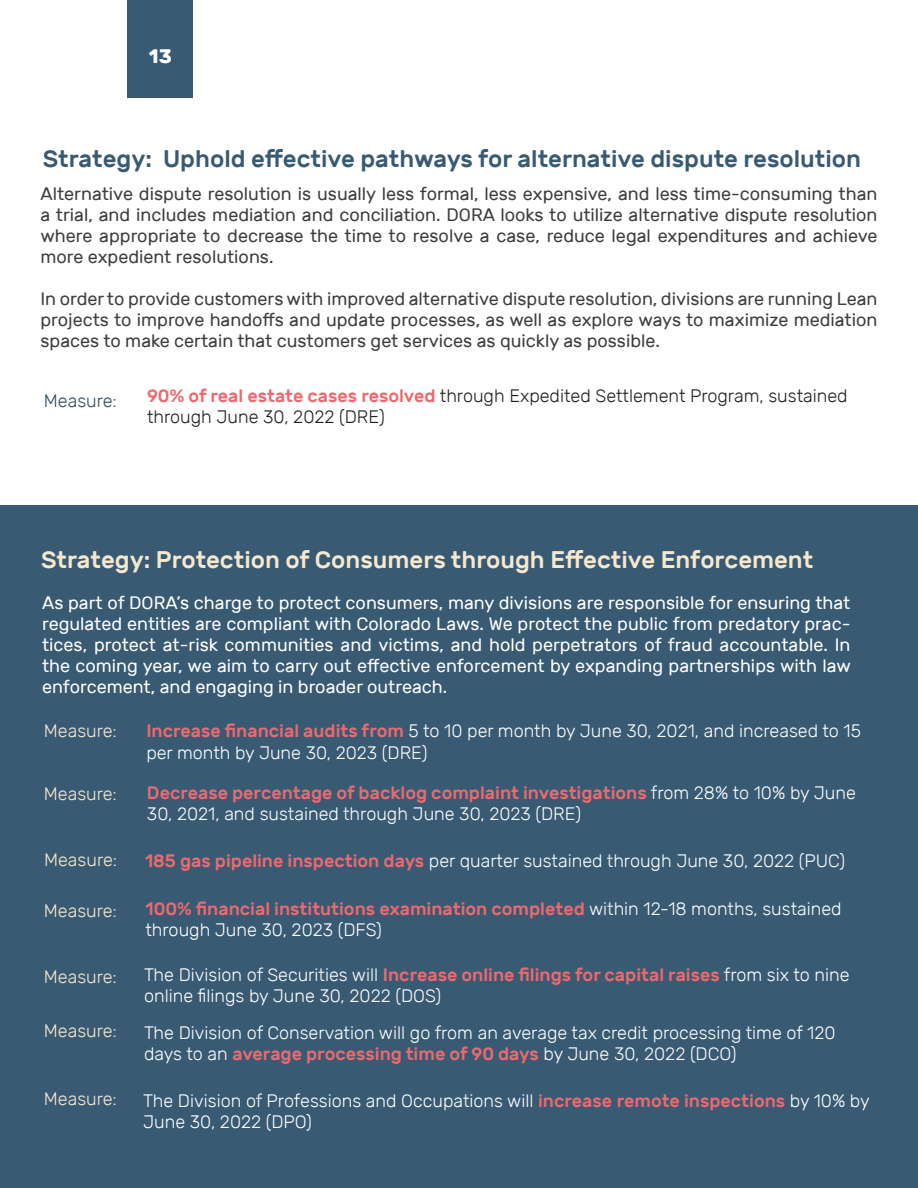
<style>
.page{position:relative;width:918px;height:1188px;background:#fff}
.page>*{position:absolute;margin:0;border:0;box-sizing:border-box;transform-origin:0 0}
.t1{font:500 24px "Rubik";color:#385a73}
.t2{font:500 24px "Rubik";color:#f6e8ce}
.t3{font:700 19.5px "Rubik";color:#fff}
.t4{font:300 18px/21px "Rubik";color:#fff}
.t5{font:18px/21px "Rubik";color:#3e3e3f;text-align:justify}
.t6{font:18px/21px "Rubik";color:#fff;text-align:justify}
.t7{font:300 18px/21px "Rubik";color:#231f20}
.Heading__1{font:300 18px "Rubik";color:#f6e8ce}
.Heading__1-2{font:300 18px "Rubik";color:#324d5e}
.s1{font-weight:500;color:#ed696f}
</style>
<div class="page">
<div style="left:0;top:506px;width:918px;height:682px;background:#385a73"></div>
<div style="left:128px;top:0;width:65px;height:97px;background:#385a73"></div>
<p class="t3" style="left:149px;top:44px;width:24px">13</p>
<p class="t1" style="left:43px;top:145px;width:820px">Strategy: Uphold effective pathways for alternative dispute resolution</p>
<p class="t5" style="left:40px;top:184px;width:839px">Alternative dispute resolution is usually less formal, less expensive, and less time-consuming than a trial, and includes mediation and conciliation. DORA looks to utilize alternative dispute resolution where appropriate to decrease the time to resolve a case, reduce legal expenditures and achieve more expedient resolutions.</p>
<p class="t5" style="left:40px;top:289px;width:838px">In order to provide customers with improved alternative dispute resolution, divisions are running Lean projects to improve handoffs and update processes, as well as explore ways to maximize mediation spaces to make certain that customers get services as quickly as possible.</p>
<p class="t7" style="left:147px;top:386px;width:702px"><span class="s1">90% of real estate cases resolved</span> through Expedited Settlement Program, sustained through June 30, 2022 (DRE)</p>
<p class="Heading__1-2" style="left:44px;top:391px;width:75px">Measure:</p>
<p class="t2" style="left:41px;top:546px;width:774px">Strategy: Protection of Consumers through Effective Enforcement</p>
<p class="t6" style="left:42px;top:593px;width:810px">As part of DORA’s charge to protect consumers, many divisions are responsible for ensuring that regulated entities are compliant with Colorado Laws. We protect the public from predatory prac&shy;tices, protect at-risk communities and victims, and hold perpetrators of fraud accountable. In the coming year, we aim to carry out effective enforcement by expanding partnerships with law enforcement, and engaging in broader outreach.</p>
<p class="t4" style="left:146px;top:720px;width:716px;line-height:21.6px"><span class="s1">Increase financial audits from</span> 5 to 10 per month by June 30, 2021, and increased to 15 per month by June 30, 2023 (DRE)</p>
<p class="Heading__1" style="left:44px;top:721px;width:75px">Measure:</p>
<p class="Heading__1" style="left:44px;top:784px;width:75px">Measure:</p>
<p class="Heading__1" style="left:44px;top:850px;width:75px">Measure:</p>
<p class="t4" style="left:147px;top:782px;width:710px;line-height:21.6px"><span class="s1">Decrease percentage of backlog complaint investigations</span> from 28% to 10% by June<br>30, 2021, and sustained through June 30, 2023 (DRE)</p>
<p class="t4" style="left:145px;top:851px;width:702px"><span class="s1">185 gas pipeline inspection days</span> per quarter sustained through June 30, 2022 (PUC)</p>
<p class="Heading__1" style="left:44px;top:901px;width:75px">Measure:</p>
<p class="t4" style="left:146px;top:899px;width:698px"><span class="s1">100% financial institutions examination completed</span> within 12-18 months, sustained through June 30, 2023 (DFS)</p>
<p class="Heading__1" style="left:44px;top:966px;width:75px">Measure:</p>
<p class="t4" style="left:144px;top:965px;width:707px">The Division of Securities will <span class="s1">Increase online filings for capital raises</span> from six to nine online filings by June 30, 2022 (DOS)</p>
<p class="Heading__1" style="left:44px;top:1021px;width:75px">Measure:</p>
<p class="t4" style="left:144px;top:1022px;width:693px">The Division of Conservation will go from an average tax credit processing time of 120 days to an <span class="s1">average processing time of 90 days</span> by June 30, 2022 (DCO)</p>
<p class="Heading__1" style="left:44px;top:1089px;width:75px">Measure:</p>
<p class="t4" style="left:143px;top:1090px;width:728px">The Division of Professions and Occupations will <span class="s1">increase remote inspections</span> by 10% by<br>June 30, 2022 (DPO)</p>
</div>
